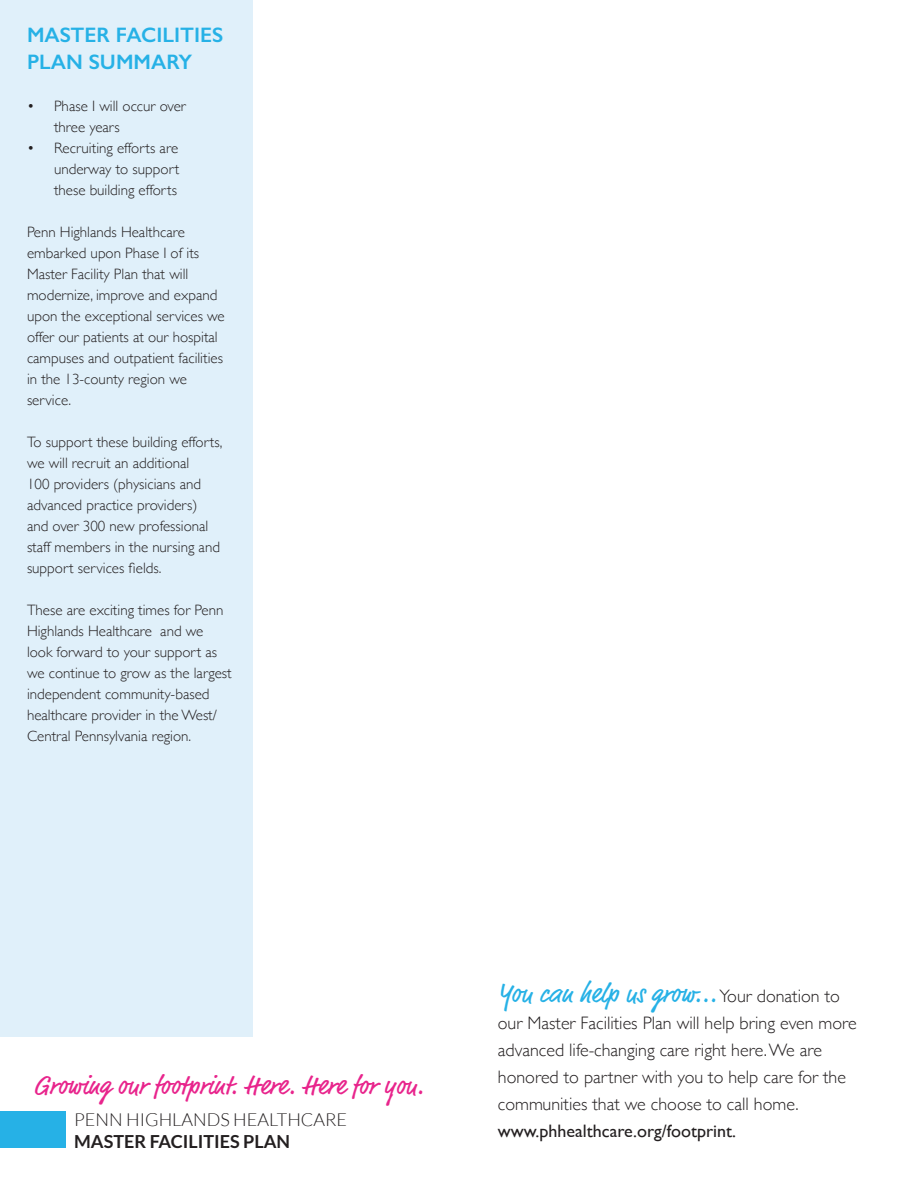
<style>
.page{position:relative;width:918px;height:1188px;background:#fff}
.page>*{position:absolute;margin:0;border:0;box-sizing:border-box;transform-origin:0 0}
.t1{font:27px "Market OT";color:#e8248c}
.t2{font:27px "Market OT";color:#26b1e6}
.t3{font:600 21px/27px "Gill Sans";color:#26b1e6}
.t4{font:300 18px/27px "Gill Sans";color:#231f20}
.t5{font:18px "Gill Sans";color:#231f20}
.t6{font:300 18px "Lato";color:#231f20}
.t7{font:700 18px "Lato";color:#231f20}
.t8{font:300 15px/21px "Gill Sans";color:#231f20}
.s1{font-family:"Gill Sans";font-weight:300;font-size:18px;color:#231f20}
</style>
<div class="page">
<div style="left:0;top:0;width:252px;height:1037px;background:#e0f0fa"></div>
<div style="left:0;top:1111px;width:66px;height:37px;background:#26b1e6"></div>
<h2 class="t3" style="left:27px;top:21px;width:198px">MASTER FACILITIES<br>PLAN SUMMARY</h2>
<p class="t8" style="left:54px;top:95px;width:133px;text-indent:-27px">• Phase I will occur over three years</p>
<p class="t8" style="left:54px;top:137px;width:127px;text-align:justify;text-indent:-27px">• Recruiting efforts are underway to support these building efforts</p>
<p class="t8" style="left:27px;top:221px;width:199px">Penn Highlands Healthcare embarked upon Phase I of its<br>Master Facility Plan that will modernize, improve and expand upon the exceptional services we offer our patients at our hospital campuses and outpatient facilities in the 13-county region we service.</p>
<p class="t8" style="left:27px;top:431px;width:197px">To support these building efforts, we will recruit an additional<br>100 providers (physicians and advanced practice providers) and over 300 new professional staff members in the nursing and support services fields.</p>
<p class="t8" style="left:27px;top:599px;width:206px">These are exciting times for Penn<br>Highlands Healthcare and we look forward to your support as we continue to grow as the largest independent community-based healthcare provider in the West/<br>Central Pennsylvania region.</p>
<h1 class="t1" style="left:33px;top:1070px;width:392px">Growing our footprint. Here. Here for you.</h1>
<p class="t6" style="left:74px;top:1110px;width:274px">PENN HIGHLANDS HEALTHCARE</p>
<p class="t7" style="left:74px;top:1131px;width:217px">MASTER FACILITIES PLAN</p>
<h1 class="t2" style="left:498px;top:977px;width:344px">You can help us grow...<span class="s1">Your donation to</span></h1>
<p class="t4" style="left:498px;top:1009px;width:360px">our Master Facilities Plan will help bring even more advanced life-changing care right here. We are honored to partner with you to help care for the communities that we choose to call home.</p>
<p class="t5" style="left:498px;top:1120px;width:240px">www.phhealthcare.org/footprint.</p>
</div>
